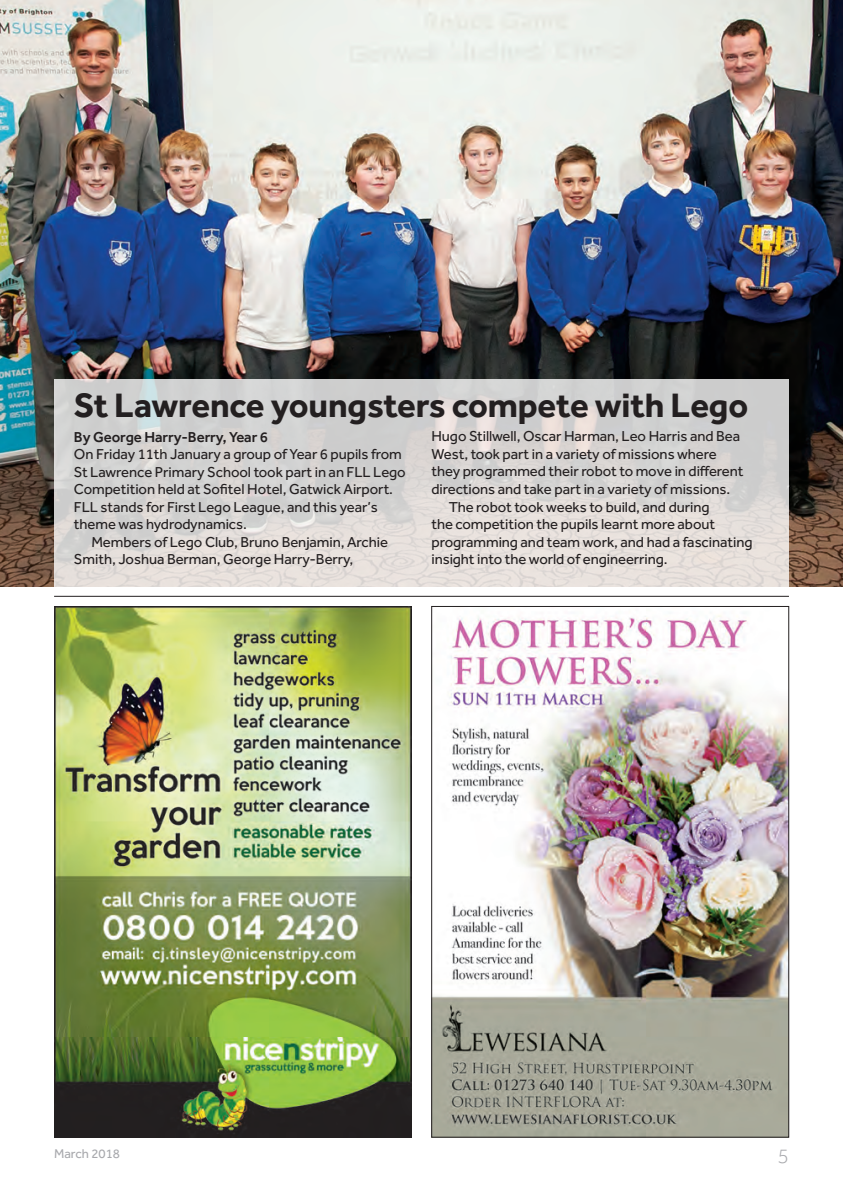
<style>
.page{position:relative;width:843px;height:1195px;background:#fff}
.page>*{position:absolute;margin:0;border:0;box-sizing:border-box;transform-origin:0 0}
.t1{font:700 35px "Effra";letter-spacing:-.005em;color:#231f20}
.t2{font:300 21px "Effra";color:#a8a9ad}
.t3{font:14.88px/17.5px "Effra";letter-spacing:-.005em;color:#231f20}
.t4{font:500 14.88px "Effra";letter-spacing:-.005em;color:#231f20}
.t5{font:13.12px "Effra";color:#a8a9ad}
</style>
<div class="page">
<img style="left:54px;top:606px;width:357px;height:531px">
<img style="left:433px;top:615px;width:353px;height:520px">
<hr style="left:54px;top:596px;width:734px;height:1px;background:#231f20">
<img style="left:0;top:0;width:842px;height:586px">
<svg style="left:54px;top:379px;width:734px;height:207px;background:#d9d6d4"></svg>
<h1 class="t1" style="left:74px;top:384px;width:675px">St Lawrence youngsters compete with Lego</h1>
<p class="t4" style="left:74px;top:427px;width:195px">By George Harry-Berry, Year 6</p>
<p class="t3" style="left:74px;top:445px;width:333px">On Friday 11th January a group of Year 6 pupils from St Lawrence Primary School took part in an FLL Lego Competition held at Sofitel Hotel, Gatwick Airport.<br>FLL stands for First Lego League, and this year’s theme was hydrodynamics.</p>
<p class="t3" style="left:74px;top:532px;width:315px;text-indent:17px">Members of Lego Club, Bruno Benjamin, Archie<br>Smith, Joshua Berman, George Harry-Berry,</p>
<p class="t3" style="left:431px;top:427px;width:310px">Hugo Stillwell, Oscar Harman, Leo Harris and Bea</p>
<p class="t3" style="left:431px;top:445px;width:287px">West, took part in a variety of missions where</p>
<p class="t3" style="left:431px;top:462px;width:313px">they programmed their robot to move in different</p>
<p class="t3" style="left:431px;top:480px;width:300px">directions and take part in a variety of missions.</p>
<p class="t3" style="left:448px;top:497px;width:262px">The robot took weeks to build, and during</p>
<p class="t3" style="left:431px;top:515px;width:285px">the competition the pupils learnt more about</p>
<p class="t3" style="left:431px;top:532px;width:322px">programming and team work, and had a fascinating</p>
<p class="t3" style="left:431px;top:550px;width:238px">insight into the world of engineerring.</p>
<p class="t5" style="left:54px;top:1145px;width:67px">March 2018</p>
<h2 class="t2" style="left:777px;top:1143px;width:13px">5</h2>
</div>
